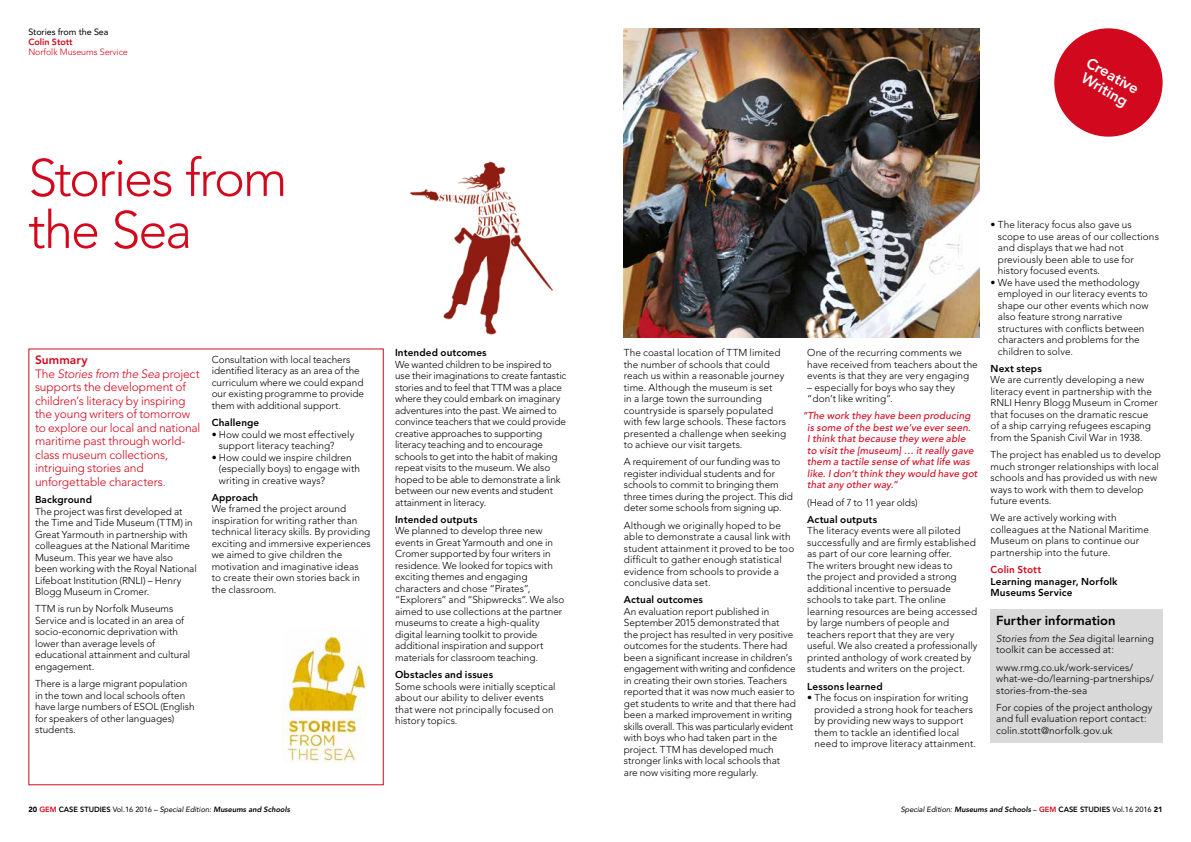
<style>
.page{position:relative;width:1191px;height:842px;background:#fff}
.page>*{position:absolute;margin:0;border:0;box-sizing:border-box;transform-origin:0 0}
.t1{font:300 52px/52px "Avenir";letter-spacing:-.035em;color:#d2091e}
.t2{font:800 15px/16px "Avenir";color:#fff}
.t3{font:800 13px "Avenir";color:#000}
.t4{font:300 12px/13.5px "Avenir";letter-spacing:-.015em;color:#d2091e}
.t5{font:300 10px/11.5px "Avenir";color:#000}
.t6{font:italic 500 10px/11.5px "Avenir";letter-spacing:.01em;color:#d2091e}
.t7{font:800 10px/11.5px "Avenir";letter-spacing:.01em;color:#000}
.t8{font:800 10px "Avenir";letter-spacing:.01em;color:#d2091e}
.t9{font:300 9px "Avenir";letter-spacing:-.01em;color:#d2091e}
.t10{font:9px "Avenir";letter-spacing:-.01em;color:#000}
.t11{font:800 9px "Avenir";letter-spacing:-.01em;color:#d2091e}
.t12{font:italic 800 7.5px "Avenir";letter-spacing:-.005em;color:#000}
.s1{font-weight:800}
.s2{font-style:italic}
.s3{font-weight:900;font-style:normal}
.s4{font-style:normal;color:#d2091e}
.s5{font-style:normal}
.s6{font-weight:400;font-style:normal}
.s7{font-weight:400}
</style>
<div class="page">
<img style="left:410px;top:161px;width:144px;height:174px">
<div style="left:1054px;top:28px;width:108px;height:109px;background:#d2091e;border-radius:50%"></div>
<div style="left:990px;top:609px;width:172px;height:133px;background:#d9d9d9"></div>
<img style="left:282px;top:636px;width:85px;height:126px">
<img style="left:624px;top:28px;width:355px;height:309px">
<p class="t10" style="left:28px;top:27px;width:82px">Stories from the Sea</p>
<p class="t11" style="left:28px;top:37px;width:46px">Colin Stott</p>
<p class="t9" style="left:28px;top:47px;width:101px">Norfolk Museums Service</p>
<h1 class="t1" style="left:28px;top:152px;width:260px">Stories from the Sea</h1>
<p class="t4" style="left:35px;top:353px;width:167px"><span class="s1">Summary<br></span>The <span class="s2">Stories from the Sea</span> project supports the development of children’s literacy by inspiring the young writers of tomorrow to explore our local and national maritime past through world&shy;class museum collections, intriguing stories and unforgettable characters.</p>
<p class="t7" style="left:35px;top:494px;width:58px">Background</p>
<p class="t5" style="left:35px;top:505px;width:163px">The project was first developed at the Time and Tide Museum (TTM) in Great Yarmouth in partnership with colleagues at the National Maritime Museum. This year we have also been working with the Royal National Lifeboat Institution (RNLI) – Henry Blogg Museum in Cromer.</p>
<p class="t5" style="left:35px;top:603px;width:157px">TTM is run by Norfolk Museums<br>Service and is located in an area of socio-economic deprivation with lower than average levels of educational attainment and cultural engagement.</p>
<p class="t5" style="left:35px;top:678px;width:161px">There is a large migrant population in the town and local schools often have large numbers of ESOL (English for speakers of other languages) students.</p>
<p class="t5" style="left:212px;top:353px;width:154px">Consultation with local teachers identified literacy as an area of the curriculum where we could expand our existing programme to provide them with additional support.</p>
<p class="t7" style="left:212px;top:417px;width:49px">Challenge</p>
<p class="t5" style="left:219px;top:428px;width:137px;text-indent:-7px">• How could we most effectively support literacy teaching?</p>
<p class="t5" style="left:219px;top:451px;width:143px;text-indent:-7px">• How could we inspire children (especially boys) to engage with writing in creative ways?</p>
<p class="t7" style="left:212px;top:491px;width:48px">Approach</p>
<p class="t5" style="left:212px;top:503px;width:161px">We framed the project around inspiration for writing rather than technical literacy skills. By providing exciting and immersive experiences we aimed to give children the motivation and imaginative ideas<br>to create their own stories back in the classroom.</p>
<p class="t7" style="left:395px;top:347px;width:93px">Intended outcomes</p>
<p class="t5" style="left:395px;top:358px;width:173px">We wanted children to be inspired to use their imaginations to create fantastic stories and to feel that TTM was a place where they could embark on imaginary adventures into the past. We aimed to convince teachers that we could provide creative approaches to supporting literacy teaching and to encourage schools to get into the habit of making repeat visits to the museum. We also hoped to be able to demonstrate a link between our new events and student attainment in literacy.</p>
<p class="t7" style="left:395px;top:514px;width:84px">Intended outputs</p>
<p class="t5" style="left:395px;top:525px;width:171px">We planned to develop three new events in Great Yarmouth and one in Cromer supported by four writers in residence. We looked for topics with exciting themes and engaging characters and chose “Pirates”, “Explorers” and “Shipwrecks”. We also aimed to use collections at the partner museums to create a high-quality digital learning toolkit to provide additional inspiration and support materials for classroom teaching.</p>
<p class="t7" style="left:395px;top:669px;width:99px">Obstacles and issues</p>
<p class="t5" style="left:395px;top:680px;width:162px">Some schools were initially sceptical about our ability to deliver events that were not principally focused on history topics.</p>
<h2 class="t2" style="left:1091px;top:54px;width:59px;rotate:30deg">Creative<br>Writing</h2>
<p class="t5" style="left:624px;top:347px;width:164px">The coastal location of TTM limited the number of schools that could reach us within a reasonable journey time. Although the museum is set<br>in a large town the surrounding countryside is sparsely populated with few large schools. These factors presented a challenge when seeking to achieve our visit targets.</p>
<p class="t5" style="left:624px;top:456px;width:171px">A requirement of our funding was to register individual students and for schools to commit to bringing them three times during the project. This did deter some schools from signing up.</p>
<p class="t5" style="left:624px;top:519px;width:172px">Although we originally hoped to be able to demonstrate a causal link with student attainment it proved to be too difficult to gather enough statistical evidence from schools to provide a conclusive data set.</p>
<p class="t7" style="left:624px;top:594px;width:81px">Actual outcomes</p>
<p class="t5" style="left:624px;top:606px;width:173px">An evaluation report published in September 2015 demonstrated that the project has resulted in very positive outcomes for the students. There had been a significant increase in children’s engagement with writing and confidence in creating their own stories. Teachers reported that it was now much easier to get students to write and that there had been a marked improvement in writing skills overall. This was particularly evident with boys who had taken part in the project. TTM has developed much stronger links with local schools that are now visiting more regularly.</p>
<p class="t5" style="left:807px;top:347px;width:172px">One of the recurring comments we have received from teachers about the events is that they are very engaging</p>
<p class="t5" style="left:807px;top:381px;width:149px">– especially for boys who say they “don’t like writing”.</p>
<p class="t6" style="left:807px;top:410px;width:172px;text-indent:-5px">“The work they have been producing is some of the best we’ve ever seen.<br>I think that because they were able<br>to visit the [museum] … it really gave them a tactile sense of what life was like. I don’t think they would have got that any other way.”</p>
<p class="t5" style="left:807px;top:496px;width:112px">(Head of 7 to 11 year olds)</p>
<p class="t7" style="left:807px;top:514px;width:71px">Actual outputs</p>
<p class="t5" style="left:807px;top:525px;width:172px">The literacy events were all piloted successfully and are firmly established as part of our core learning offer.<br>The writers brought new ideas to<br>the project and provided a strong additional incentive to persuade schools to take part. The online learning resources are being accessed by large numbers of people and teachers report that they are very useful. We also created a professionally printed anthology of work created by students and writers on the project.</p>
<p class="t7" style="left:807px;top:680px;width:77px">Lessons learned</p>
<p class="t5" style="left:814px;top:692px;width:163px;text-indent:-7px">• The focus on inspiration for writing provided a strong hook for teachers by providing new ways to support them to tackle an identified local need to improve literacy attainment.</p>
<p class="t5" style="left:997px;top:219px;width:163px;text-indent:-7px">• The literacy focus also gave us scope to use areas of our collections and displays that we had not previously been able to use for history focused events.</p>
<p class="t5" style="left:997px;top:276px;width:152px;text-indent:-7px">• We have used the methodology employed in our literacy events to shape our other events which now also feature strong narrative structures with conflicts between characters and problems for the children to solve.</p>
<p class="t7" style="left:990px;top:363px;width:53px">Next steps</p>
<p class="t5" style="left:990px;top:374px;width:169px">We are currently developing a new literacy event in partnership with the RNLI Henry Blogg Museum in Cromer that focuses on the dramatic rescue of a ship carrying refugees escaping from the Spanish Civil War in 1938.</p>
<p class="t5" style="left:990px;top:449px;width:172px">The project has enabled us to develop much stronger relationships with local schools and has provided us with new ways to work with them to develop future events.</p>
<p class="t5" style="left:990px;top:512px;width:160px">We are actively working with colleagues at the National Maritime<br>Museum on plans to continue our partnership into the future.</p>
<p class="t8" style="left:990px;top:564px;width:52px">Colin Stott</p>
<p class="t7" style="left:990px;top:575px;width:128px">Learning manager, Norfolk<br>Museums Service</p>
<h3 class="t3" style="left:996px;top:612px;width:121px">Further information</h3>
<p class="t5" style="left:996px;top:633px;width:159px"><span class="s2">Stories from the Sea</span> digital learning toolkit can be accessed at:</p>
<p class="t5" style="left:996px;top:661px;width:159px">www.rmg.co.uk/work-services/ what-we-do/learning-partnerships/ stories-from-the-sea</p>
<p class="t5" style="left:996px;top:702px;width:158px">For copies of the project anthology and full evaluation report contact: colin.stott@norfolk.gov.uk</p>
<p class="t12" style="left:28px;top:805px;width:263px"><span class="s3">20</span> <span class="s4">GEM</span> <span class="s5">CASE STUDIES</span> <span class="s6">Vol.16 2016 –</span> <span class="s7">Special Edition:</span> Museums and Schools</p>
<p class="t12" style="left:900px;top:805px;width:263px"><span class="s7">Special Edition:</span> Museums and Schools <span class="s6">–</span> <span class="s4">GEM</span> <span class="s5">CASE STUDIES</span> <span class="s6">Vol.16 2016</span> <span class="s3">21</span></p>
</div>
